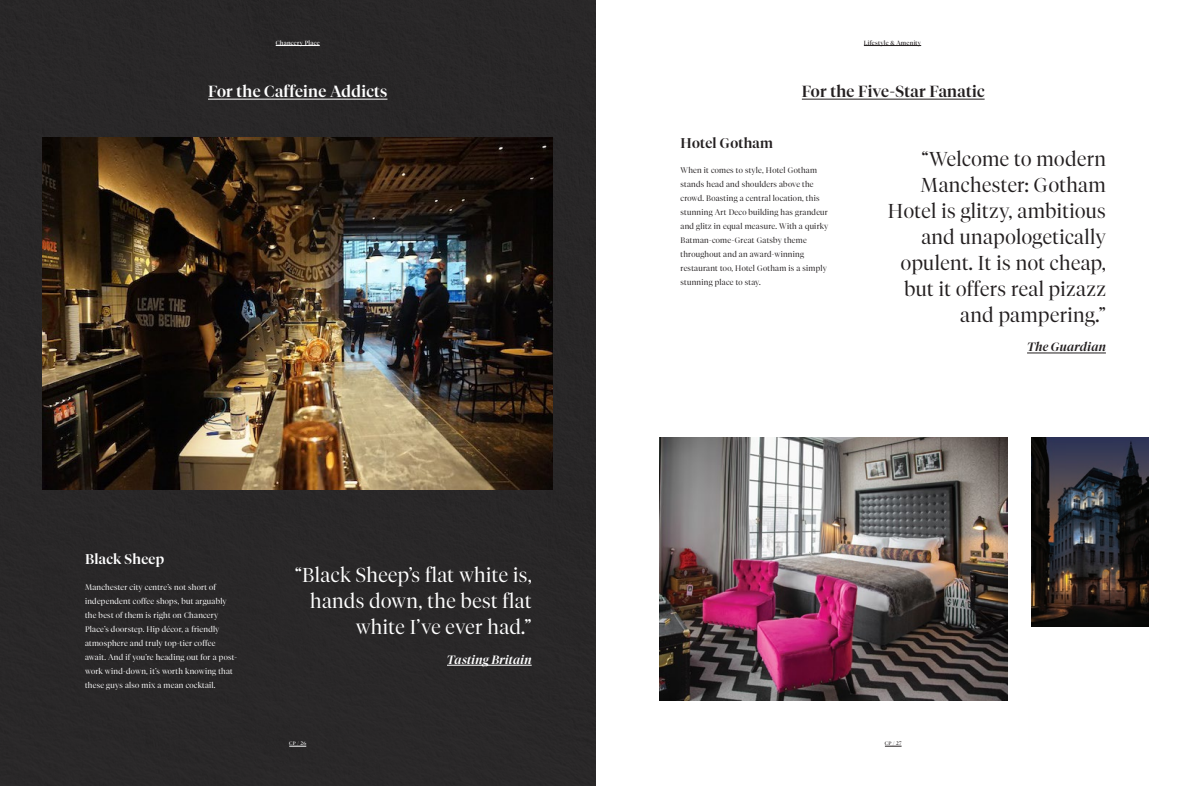
<style>
.page{position:relative;width:1191px;height:786px;background:#fff}
.page>*{position:absolute;margin:0;border:0;box-sizing:border-box;transform-origin:0 0}
.t1{font:300 20px/26px "Tiempos Fine";letter-spacing:.02em;color:#231f20;text-align:right}
.t2{font:300 20px/26px "Tiempos Fine";letter-spacing:.02em;color:#fff;text-align:right}
.t3{font:500 16px "Tiempos Fine";letter-spacing:.02em;color:#231f20}
.t4{font:500 16px "Tiempos Fine";letter-spacing:.02em;color:#fff}
.t5{font:500 14px "Tiempos Fine";letter-spacing:.02em;color:#231f20}
.t6{font:500 14px "Tiempos Fine";letter-spacing:.02em;color:#fff}
.t7{font:italic 500 12px "Tiempos Fine";letter-spacing:.02em;color:#fff}
.t8{font:italic 500 12px "Tiempos Fine";letter-spacing:.02em;color:#231f20}
.t9{font:300 8px/14px "Tiempos Fine";letter-spacing:.03em;color:#231f20}
.t10{font:300 8px/14px "Tiempos Fine";letter-spacing:.03em;color:#fff}
.t11{font:6px "Tiempos Fine";letter-spacing:.05em;color:#231f20}
.t12{font:6px "Tiempos Fine";letter-spacing:.05em;color:#fff}
.t13{font:5px "Tiempos Fine";color:#fff}
.t14{font:5px "Tiempos Fine";color:#231f20}
</style>
<div class="page">
<div style="left:0;top:0;width:595px;height:785px;background:#292728"></div>
<svg style="left:289px;top:745px;width:17px;height:1px"></svg>
<img style="left:43px;top:137px;width:510px;height:352px">
<svg style="left:885px;top:745px;width:16px;height:1px"></svg>
<img style="left:659px;top:437px;width:348px;height:263px">
<hr style="left:1027px;top:352px;width:79px;height:1px;background:#231f20">
<hr style="left:208px;top:99px;width:179px;height:1px;background:#fff">
<hr style="left:802px;top:99px;width:182px;height:1px;background:#231f20">
<hr style="left:276px;top:45px;width:44px;height:1px;background:#fff">
<hr style="left:864px;top:45px;width:57px;height:1px;background:#231f20">
<hr style="left:447px;top:664px;width:84px;height:1px;background:#fff">
<img style="left:1031px;top:437px;width:117px;height:189px">
<p class="t12" style="left:276px;top:39px;width:46px">Chancery Place</p>
<p class="t11" style="left:864px;top:39px;width:59px">Lifestyle &amp; Amenity</p>
<p class="t4" style="left:208px;top:82px;width:181px">For the Caffeine Addicts</p>
<p class="t3" style="left:802px;top:82px;width:184px">For the Five-Star Fanatic</p>
<p class="t6" style="left:85px;top:551px;width:81px">Black Sheep</p>
<p class="t10" style="left:85px;top:579px;width:153px">Manchester city centre’s not short of independent coffee shops, but arguably the best of them is right on Chancery Place’s doorstep. Hip décor, a friendly atmosphere and truly top-tier coffee await. And if you’re heading out for a post&shy;work wind-down, it’s worth knowing that these guys also mix a mean cocktail.</p>
<p class="t2" style="left:295px;top:561px;width:238px">“Black Sheep’s flat white is, hands down, the best flat white I’ve ever had.”</p>
<p class="t7" style="left:447px;top:652px;width:86px">Tasting Britain</p>
<p class="t13" style="left:289px;top:740px;width:19px">CP / 26</p>
<p class="t5" style="left:680px;top:134px;width:94px">Hotel Gotham</p>
<p class="t9" style="left:680px;top:163px;width:149px">When it comes to style, Hotel Gotham stands head and shoulders above the crowd. Boasting a central location, this stunning Art Deco building has grandeur and glitz in equal measure. With a quirky Batman-come-Great Gatsby theme throughout and an award-winning restaurant too, Hotel Gotham is a simply stunning place to stay.</p>
<p class="t1" style="left:888px;top:145px;width:219px">“Welcome to modern<br>Manchester: Gotham<br>Hotel is glitzy, ambitious and unapologetically opulent. It is not cheap, but it offers real pizazz and pampering.”</p>
<p class="t8" style="left:1027px;top:340px;width:80px">The Guardian</p>
<p class="t14" style="left:885px;top:740px;width:18px">CP / 27</p>
</div>
